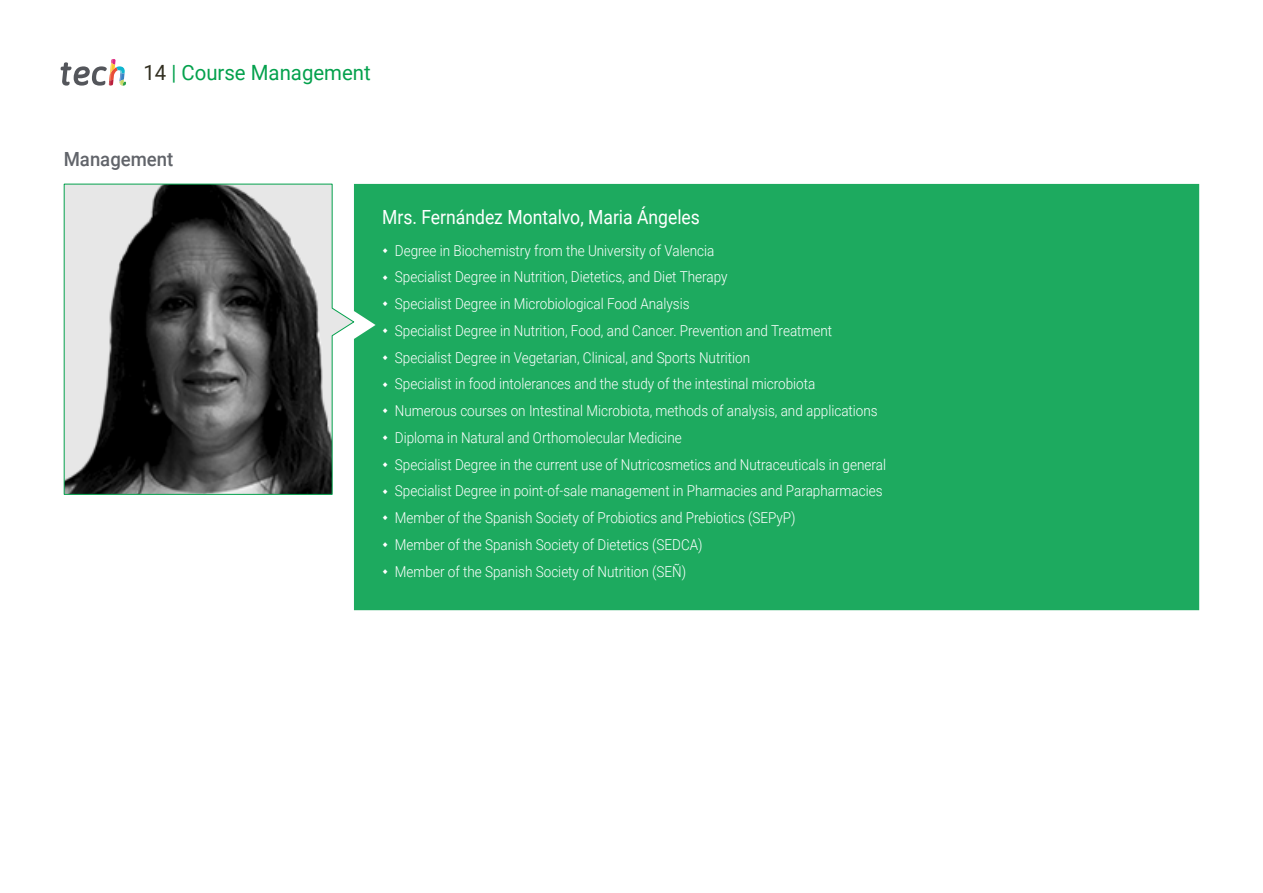
<style>
.page{position:relative;width:1263px;height:893px;background:#fff}
.page>*{position:absolute;margin:0;border:0;box-sizing:border-box;transform-origin:0 0}
.t1{font:21px "Roboto";color:#04a14d}
.t2{font:19.5px "Roboto";color:#fff;scale:.9 1}
.t3{font:500 19.5px "Roboto";color:#61646a;scale:.95 1}
.t4{font:300 15px/26.7px "Roboto";color:#fff;scale:.9 1}
.s1{color:#312e20}
</style>
<div class="page">
<div style="left:354px;top:184px;width:845px;height:426px;background:#1daa5f"></div>
<svg style="left:64px;top:184px;width:290px;height:311px;background:#6a6c6b"></svg>
<svg style="left:61px;top:59px;width:65px;height:27px"></svg>
<svg style="left:383px;top:248px;width:4px;height:5px"></svg>
<svg style="left:383px;top:275px;width:4px;height:5px"></svg>
<svg style="left:383px;top:302px;width:4px;height:5px"></svg>
<svg style="left:383px;top:328px;width:4px;height:5px"></svg>
<svg style="left:383px;top:355px;width:4px;height:5px"></svg>
<svg style="left:383px;top:382px;width:4px;height:5px"></svg>
<svg style="left:383px;top:409px;width:4px;height:5px"></svg>
<svg style="left:383px;top:435px;width:4px;height:5px"></svg>
<svg style="left:383px;top:462px;width:4px;height:5px"></svg>
<svg style="left:383px;top:489px;width:4px;height:5px"></svg>
<svg style="left:383px;top:516px;width:4px;height:5px"></svg>
<svg style="left:383px;top:542px;width:4px;height:5px"></svg>
<svg style="left:383px;top:569px;width:4px;height:5px"></svg>
<h1 class="t1" style="left:144px;top:57px;width:229px"><span class="s1">14</span> | Course Management</h1>
<h2 class="t3" style="left:64px;top:145px;width:117px">Management</h2>
<h2 class="t2" style="left:382px;top:203px;width:355px">Mrs. Fernández Montalvo, Maria Ángeles</h2>
<p class="t4" style="left:395px;top:236px;width:547px">Degree in Biochemistry from the University of Valencia<br>Specialist Degree in Nutrition, Dietetics, and Diet Therapy<br>Specialist Degree in Microbiological Food Analysis<br>Specialist Degree in Nutrition, Food, and Cancer. Prevention and Treatment Specialist Degree in Vegetarian, Clinical, and Sports Nutrition<br>Specialist in food intolerances and the study of the intestinal microbiota<br>Numerous courses on Intestinal Microbiota, methods of analysis, and applications Diploma in Natural and Orthomolecular Medicine<br>Specialist Degree in the current use of Nutricosmetics and Nutraceuticals in general Specialist Degree in point-of-sale management in Pharmacies and Parapharmacies Member of the Spanish Society of Probiotics and Prebiotics (SEPyP)<br>Member of the Spanish Society of Dietetics (SEDCA)<br>Member of the Spanish Society of Nutrition (SEÑ)</p>
</div>
